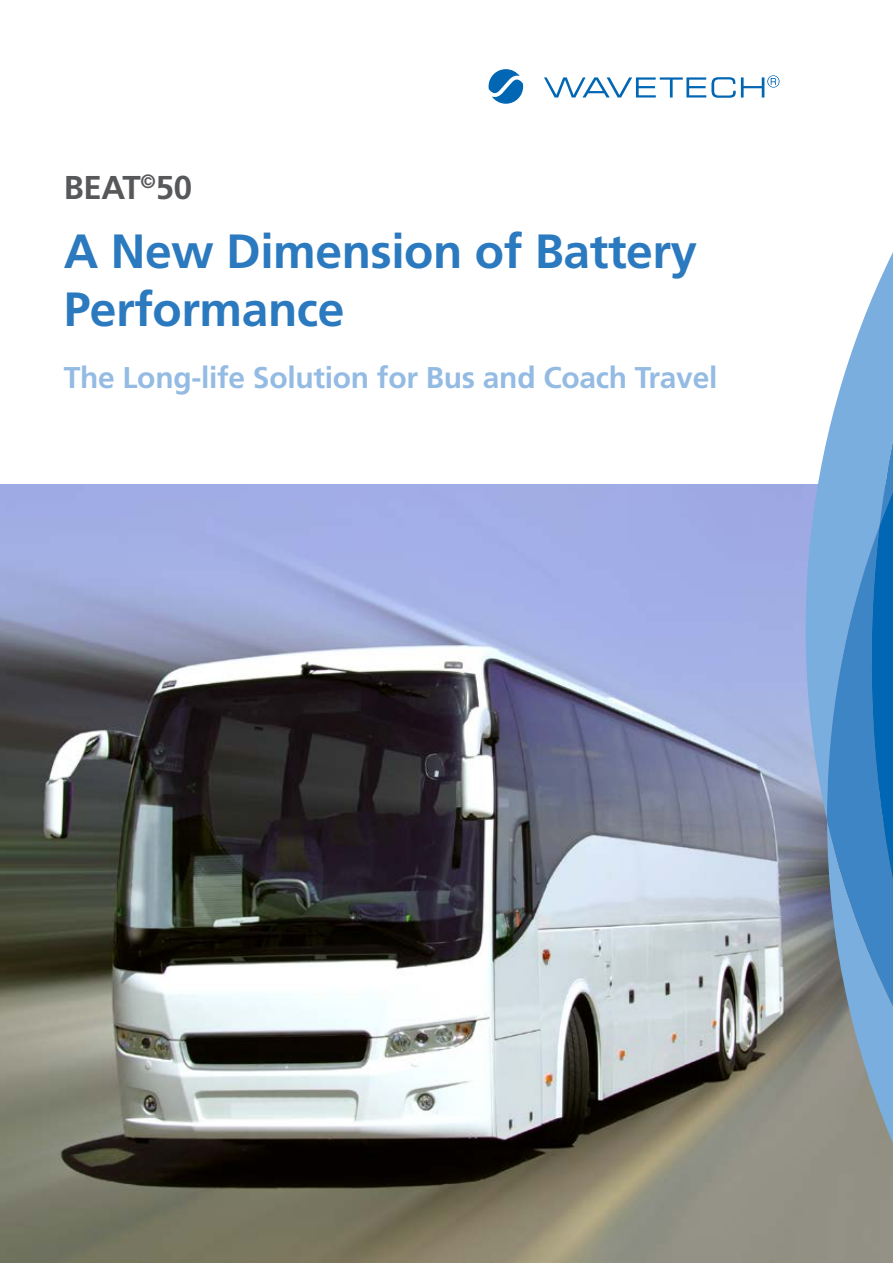
<style>
.page{position:relative;width:893px;height:1263px;background:#fff}
.page>*{position:absolute;margin:0;border:0;box-sizing:border-box;transform-origin:0 0}
.t1{font:700 48px/57.6px "Frutiger";letter-spacing:-.01em;color:#2b79be}
.t2{font:700 33px "Frutiger";letter-spacing:-.01em;color:#57585a}
.t3{font:700 30px "Frutiger";letter-spacing:-.01em;color:#94bbe3}
</style>
<div class="page">
<img style="left:0;top:485px;width:893px;height:778px">
<svg style="left:781px;top:252px;width:112px;height:568px"></svg>
<svg style="left:827px;top:364px;width:66px;height:819px;background:#5f94c1"></svg>
<svg style="left:489px;top:69px;width:34px;height:35px"></svg>
<svg style="left:544px;top:75px;width:235px;height:23px"></svg>
<p class="t2" style="left:64px;top:168px;width:130px">BEAT<sup>©</sup>50</p>
<h1 class="t1" style="left:64px;top:222px;width:635px">A New Dimension of Battery<br>Performance</h1>
<p class="t3" style="left:64px;top:359px;width:655px">The Long-life Solution for Bus and Coach Travel</p>
</div>
